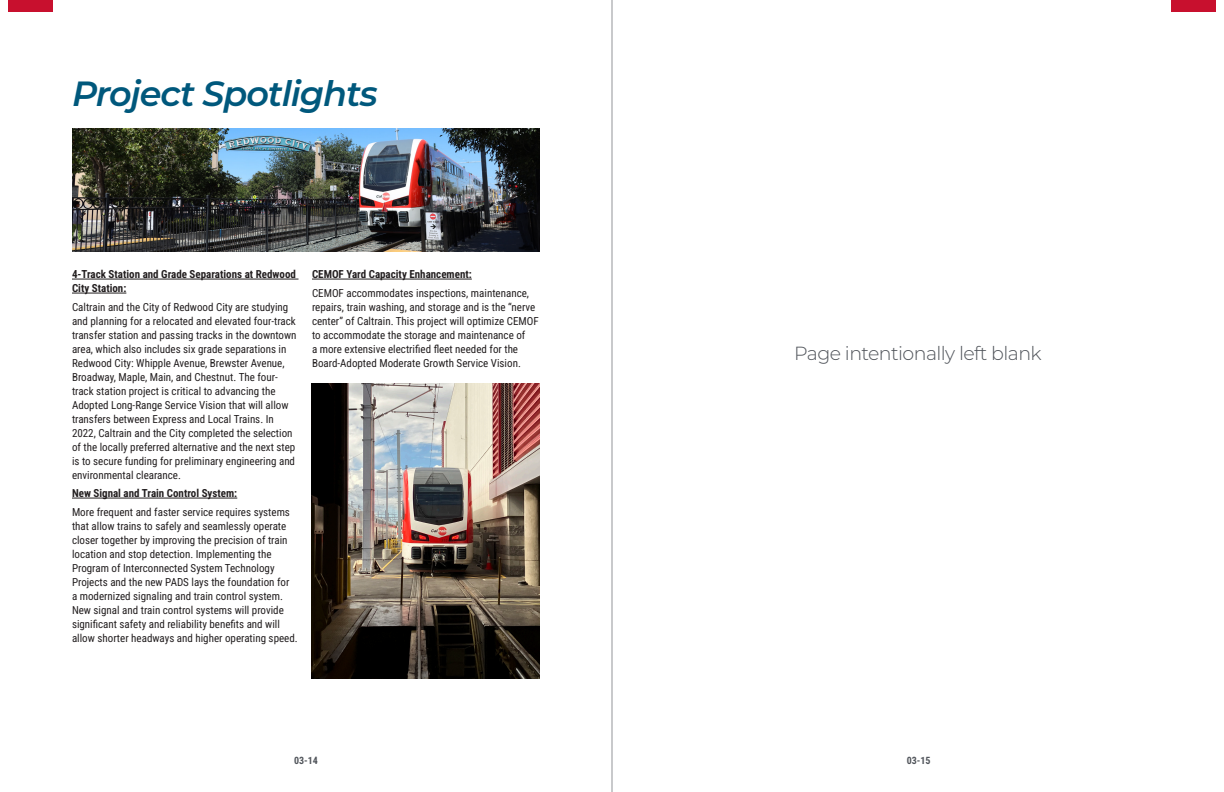
<style>
.page{position:relative;width:1224px;height:792px;background:#fff}
.page>*{position:absolute;margin:0;border:0;box-sizing:border-box;transform-origin:0 0}
.Titles_Blue{font:italic 600 35px "Montserrat";letter-spacing:-.03em;color:#00587c}
.Subtitles_black{font:300 19px "Montserrat";letter-spacing:-.03em;color:#50545a}
.Paragraph_Black{font:11px/14px "Roboto Condensed";color:#231f20}
.Paragraph_Black-2{font:700 11px/14px "Roboto Condensed";color:#231f20}
.Paragraph_black-do_not_use{font:700 10px "Roboto Condensed";color:#50545a}
</style>
<div class="page">
<hr style="left:612px;top:0;width:1px;height:792px;background:#939598">
<div style="left:1171px;top:0;width:45px;height:12px;background:#c8102e"></div>
<div style="left:8px;top:0;width:45px;height:12px;background:#c8102e"></div>
<hr style="left:72px;top:279px;width:227px;height:1px;background:#231f20">
<hr style="left:72px;top:293px;width:54px;height:1px;background:#231f20">
<hr style="left:72px;top:498px;width:165px;height:1px;background:#231f20">
<hr style="left:312px;top:279px;width:160px;height:1px;background:#231f20">
<img style="left:72px;top:128px;width:468px;height:124px">
<img style="left:311px;top:383px;width:229px;height:296px">
<p class="Titles_Blue" style="left:72px;top:69px;width:307px">Project Spotlights</p>
<p class="Paragraph_Black-2" style="left:72px;top:267px;width:225px">4-Track Station and Grade Separations at Redwood<br>City Station:</p>
<p class="Paragraph_Black" style="left:72px;top:299px;width:226px">Caltrain and the City of Redwood City are studying and planning for a relocated and elevated four-track transfer station and passing tracks in the downtown area, which also includes six grade separations in Redwood City: Whipple Avenue, Brewster Avenue, Broadway, Maple, Main, and Chestnut. The four&shy;track station project is critical to advancing the Adopted Long-Range Service Vision that will allow transfers between Express and Local Trains. In 2022, Caltrain and the City completed the selection of the locally preferred alternative and the next step is to secure funding for preliminary engineering and environmental clearance.</p>
<p class="Paragraph_Black-2" style="left:72px;top:486px;width:167px">New Signal and Train Control System:</p>
<p class="Paragraph_Black" style="left:72px;top:504px;width:227px">More frequent and faster service requires systems that allow trains to safely and seamlessly operate closer together by improving the precision of train location and stop detection. Implementing the Program of Interconnected System Technology Projects and the new PADS lays the foundation for<br>a modernized signaling and train control system.<br>New signal and train control systems will provide significant safety and reliability benefits and will allow shorter headways and higher operating speed.</p>
<p class="Paragraph_Black-2" style="left:312px;top:267px;width:161px">CEMOF Yard Capacity Enhancement:</p>
<p class="Paragraph_Black" style="left:312px;top:285px;width:228px">CEMOF accommodates inspections, maintenance, repairs, train washing, and storage and is the “nerve center” of Caltrain. This project will optimize CEMOF to accommodate the storage and maintenance of<br>a more extensive electrified fleet needed for the Board-Adopted Moderate Growth Service Vision.</p>
<p class="Subtitles_black" style="left:794px;top:341px;width:249px">Page intentionally left blank</p>
<p class="Paragraph_black-do_not_use" style="left:294px;top:753px;width:25px">03-14</p>
<p class="Paragraph_black-do_not_use" style="left:907px;top:753px;width:25px">03-15</p>
</div>
